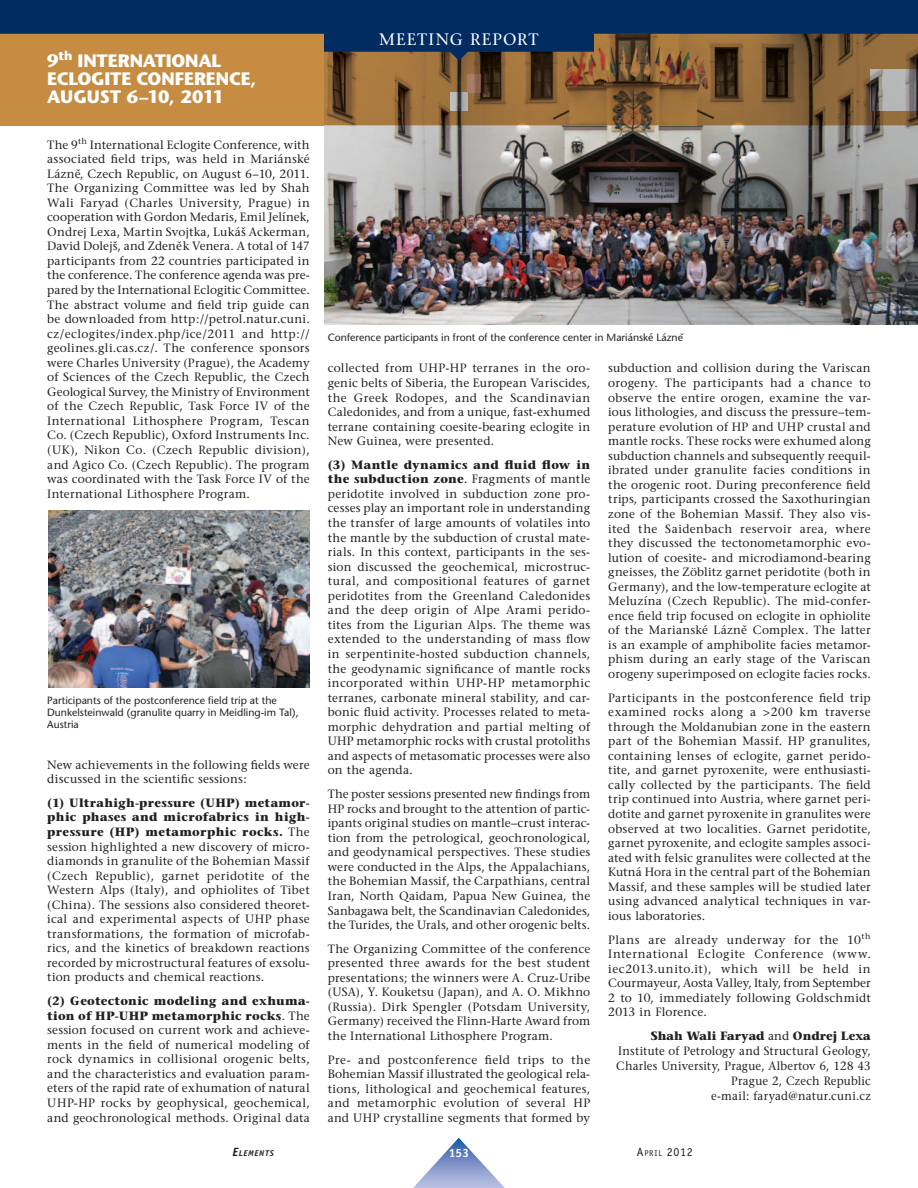
<style>
.page{position:relative;width:918px;height:1188px;background:#fff}
.page>*{position:absolute;margin:0;border:0;box-sizing:border-box;transform-origin:0 0}
.t1{font:700 18px/18px "Stone Sans";letter-spacing:-.01em;color:#fff}
.t2{font:16.5px "Stone Serif";letter-spacing:.07em;color:#fff}
.t3{font:12px/14.5px "Stone Serif";letter-spacing:.015em;color:#231f20;text-align:justify}
.t4{font:12px "Officina Sans";color:#231f20}
.t5{font:700 12px "Officina Sans";color:#fff}
.t6{font:10.5px/12px "Stone Sans";color:#231f20}
.t7{font:italic 700 8.4px "Officina Sans";letter-spacing:.08em;color:#231f20}
.s1{font-weight:700}
.s2{font-style:italic}
.s3{font-size:12px}
.s4{font-size:8.4px}
</style>
<div class="page">
<div style="left:0;top:7px;width:918px;height:118px;background:#c58c42"></div>
<img style="left:324px;top:61px;width:594px;height:264px">
<img style="left:871px;top:70px;width:47px;height:40px">
<img style="left:450px;top:92px;width:18px;height:18px">
<img style="left:468px;top:74px;width:18px;height:18px">
<img style="left:49px;top:510px;width:261px;height:177px">
<svg style="left:413px;top:1138px;width:92px;height:50px"></svg>
<svg style="left:0;top:0;width:918px;height:61px;fill:#002c62"></svg>
<h1 class="t1" style="left:47px;top:53px;width:211px">9<sup>th</sup> INTERNATIONAL<br>ECLOGITE CONFERENCE,<br>AUGUST 6–10, 2011</h1>
<p class="t3" style="left:47px;top:138px;width:264px">The 9<sup>th</sup> International Eclogite Conference, with associated field trips, was held in Mariánské Lázneˇ, Czech Republic, on August 6–10, 2011.<br>The Organizing Committee was led by Shah Wali Faryad (Charles University, Prague) in cooperation with Gordon Medaris, Emil Jelínek, Ondrej Lexa, Martin Svojtka, Lukáš Ackerman, David Dolejš, and Zdeneˇk Venera. A total of 147 participants from 22 countries participated in the conference. The conference agenda was pre&shy;pared by the International Eclogitic Committee.<br>The abstract volume and field trip guide can be downloaded from http://petrol.natur.cuni. cz/eclogites/index.php/ice/2011 and http:// geolines.gli.cas.cz/. The conference sponsors were Charles University (Prague), the Academy of Sciences of the Czech Republic, the Czech Geological Survey, the Ministry of Environment of the Czech Republic, Task Force IV of the International Lithosphere Program, Tescan Co. (Czech Republic), Oxford Instruments Inc. (UK), Nikon Co. (Czech Republic division), and Agico Co. (Czech Republic). The program was coordinated with the Task Force IV of the International Lithosphere Program.</p>
<p class="t6" style="left:47px;top:695px;width:253px">Participants of the postconference field trip at the<br>Dunkelsteinwald (granulite quarry in Meidling-im Tal),<br>Austria</p>
<p class="t3" style="left:47px;top:759px;width:264px">New achievements in the following fields were discussed in the scientific sessions:</p>
<p class="t3" style="left:47px;top:797px;width:264px"><span class="s1">(1) Ultrahigh-pressure (UHP) metamor&shy;phic phases and microfabrics in high&shy;pressure (HP) metamorphic rocks.</span> The session highlighted a new discovery of micro&shy;diamonds in granulite of the Bohemian Massif (Czech Republic), garnet peridotite of the Western Alps (Italy), and ophiolites of Tibet (China). The sessions also considered theoret&shy;ical and experimental aspects of UHP phase transformations, the formation of microfab&shy;rics, and the kinetics of breakdown reactions recorded by microstructural features of exsolu&shy;tion products and chemical reactions.</p>
<p class="t3" style="left:47px;top:995px;width:264px"><span class="s1">(2) Geotectonic modeling and exhuma&shy;tion of HP-UHP metamorphic rocks</span><span class="s2">.</span> The session focused on current work and achieve&shy;ments in the field of numerical modeling of rock dynamics in collisional orogenic belts, and the characteristics and evaluation param&shy;eters of the rapid rate of exhumation of natural UHP-HP rocks by geophysical, geochemical, and geochronological methods. Original data</p>
<h2 class="t2" style="left:379px;top:32px;width:161px">MEETING REPORT</h2>
<p class="t6" style="left:328px;top:333px;width:358px">Conference participants in front of the conference center in Mariánské Lázneˇ</p>
<p class="t3" style="left:328px;top:362px;width:264px">collected from UHP-HP terranes in the oro&shy;genic belts of Siberia, the European Variscides, the Greek Rodopes, and the Scandinavian Caledonides, and from a unique, fast-exhumed terrane containing coesite-bearing eclogite in New Guinea, were presented.</p>
<p class="t3" style="left:328px;top:459px;width:264px"><span class="s1">(3) Mantle dynamics and fluid flow in the subduction zone</span><span class="s2">.</span> Fragments of mantle peridotite involved in subduction zone pro&shy;cesses play an important role in understanding the transfer of large amounts of volatiles into the mantle by the subduction of crustal mate&shy;rials. In this context, participants in the ses&shy;sion discussed the geochemical, microstruc&shy;tural, and compositional features of garnet peridotites from the Greenland Caledonides and the deep origin of Alpe Arami perido&shy;tites from the Ligurian Alps. The theme was extended to the understanding of mass flow in serpentinite-hosted subduction channels, the geodynamic significance of mantle rocks incorporated within UHP-HP metamorphic terranes, carbonate mineral stability, and car&shy;bonic fluid activity. Processes related to meta&shy;morphic dehydration and partial melting of UHP metamorphic rocks with crustal protoliths and aspects of metasomatic processes were also on the agenda.</p>
<p class="t3" style="left:328px;top:788px;width:264px">The poster sessions presented new findings from HP rocks and brought to the attention of partic&shy;ipants original studies on mantle–crust interac&shy;tion from the petrological, geochronological, and geodynamical perspectives. These studies were conducted in the Alps, the Appalachians, the Bohemian Massif, the Carpathians, central Iran, North Qaidam, Papua New Guinea, the Sanbagawa belt, the Scandinavian Caledonides, the Turides, the Urals, and other orogenic belts.</p>
<p class="t3" style="left:328px;top:943px;width:264px">The Organizing Committee of the conference presented three awards for the best student presentations; the winners were A. Cruz-Uribe (USA), Y. Kouketsu (Japan), and A. O. Mikhno (Russia). Dirk Spengler (Potsdam University, Germany) received the Flinn-Harte Award from the International Lithosphere Program.</p>
<p class="t3" style="left:328px;top:1054px;width:264px">Pre- and postconference field trips to the Bohemian Massif illustrated the geological rela&shy;tions, lithological and geochemical features, and metamorphic evolution of several HP and UHP crystalline segments that formed by</p>
<p class="t3" style="left:608px;top:362px;width:264px">subduction and collision during the Variscan orogeny. The participants had a chance to observe the entire orogen, examine the var&shy;ious lithologies, and discuss the pressure–tem&shy;perature evolution of H P and UHP crustal and mantle rocks. These rocks were exhumed along subduction channels and subsequently reequil&shy;ibrated under granulite facies conditions in the orogenic root. During preconference field trips, participants crossed the Saxothuringian zone of the Bohemian Massif. They also vis&shy;ited the Saidenbach reservoir area, where they discussed the tectonometamorphic evo&shy;lution of coesite- and microdiamond-bearing gneisses, the Zöblitz garnet peridotite (both in Germany), and the low-temperature eclogite at Meluzína (Czech Republic). The mid-confer&shy;ence field trip focused on eclogite in ophiolite of the Marianské Lázneˇ Complex. The latter is an example of amphibolite facies metamor&shy;phism during an early stage of the Variscan orogeny superimposed on eclogite facies rocks.</p>
<p class="t3" style="left:608px;top:691px;width:264px">Participants in the postconference field trip examined rocks along a &gt;200 km traverse through the Moldanubian zone in the eastern part of the Bohemian Massif. HP granulites, containing lenses of eclogite, garnet perido&shy;tite, and garnet pyroxenite, were enthusiasti&shy;cally collected by the participants. The field trip continued into Austria, where garnet peri&shy;dotite and garnet pyroxenite in granulites were observed at two localities. Garnet peridotite, garnet pyroxenite, and eclogite samples associ&shy;ated with felsic granulites were collected at the Kutná Hora in the central part of the Bohemian Massif, and these samples will be studied later using advanced analytical techniques in var&shy;ious laboratories.</p>
<p class="t3" style="left:608px;top:933px;width:264px">Plans are already underway for the 10<sup>th </sup>International Eclogite Conference (www. iec2013.unito.it), which will be held in Courmayeur, Aosta Valley, Italy, from September 2 to 10, immediately following Goldschmidt 2013 in Florence.</p>
<p class="t3" style="left:616px;top:1030px;width:256px;line-height:15px;text-align:right"><span class="s1">Shah Wali Faryad</span> and <span class="s1">Ondrej Lexa </span>Institute of Petrology and Structural Geology, Charles University, Prague, Albertov 6, 128 43<br>Prague 2, Czech Republic<br>e-mail: faryad@natur.cuni.cz</p>
<p class="t7" style="left:232px;top:1150px;width:43px"><span class="s3">E</span>LEMENTS</p>
<p class="t5" style="left:449px;top:1149px;width:22px">153</p>
<p class="t4" style="left:637px;top:1147px;width:57px">A<span class="s4">PRIL</span> 2012</p>
</div>
